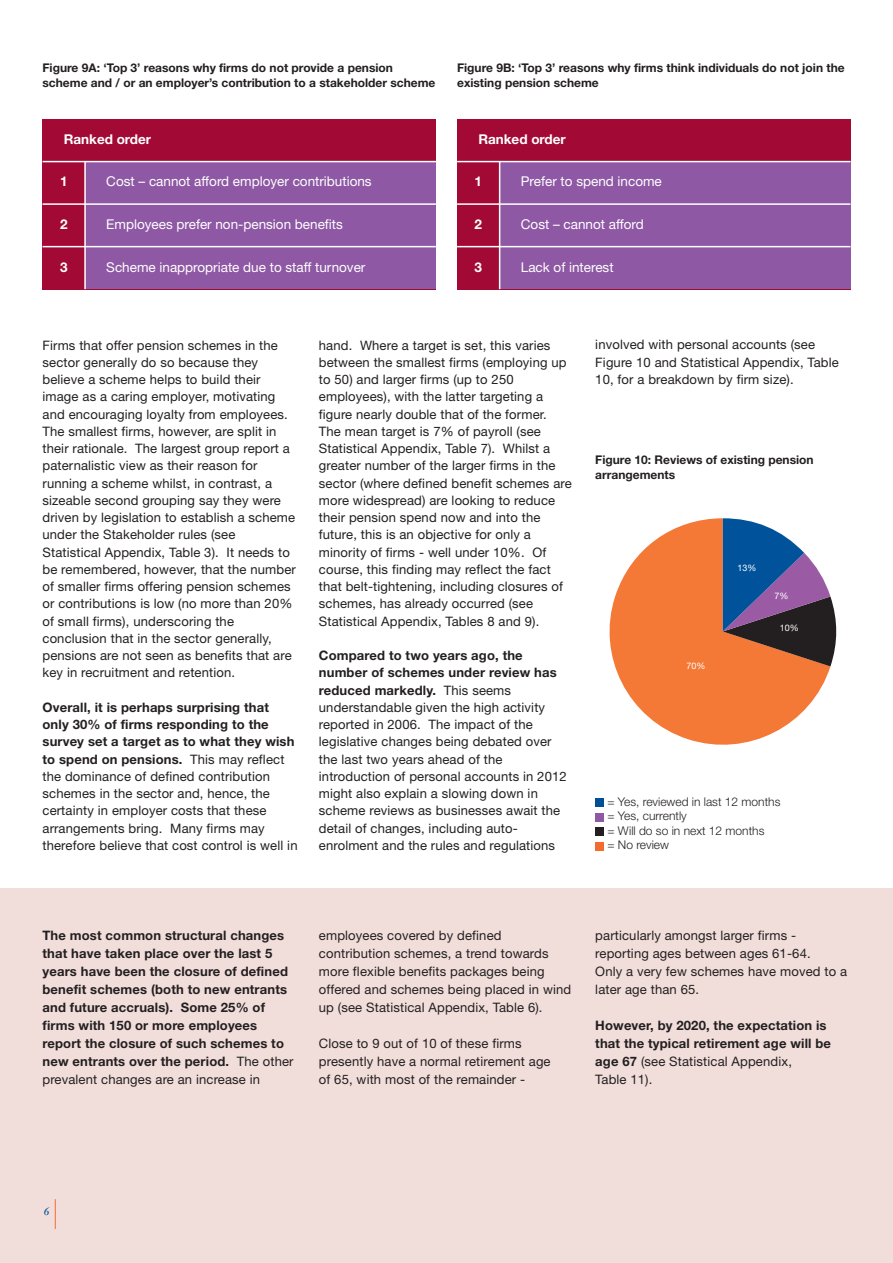
<style>
.page{position:relative;width:893px;height:1263px;background:#fff}
.page>*{position:absolute;margin:0;border:0;box-sizing:border-box;transform-origin:0 0}
.t1{font:13.5px "Helvetica Neue";color:#fff}
.t2{font:700 13.5px "Helvetica Neue";color:#fff}
.t3{font:13.05px/17.2px "Helvetica Neue";letter-spacing:.01em;color:#231f20}
.t4{font:700 13.05px/18px "Helvetica Neue";letter-spacing:.01em;color:#231f20}
.t5{font:700 12px/14.4px "Helvetica Neue";color:#231f20}
.t6{font:300 12px/14.4px "Helvetica Neue";color:#231f20}
.t7{font:italic 700 12px "Garamond Three";color:#004e94}
.t8{font:9px "Helvetica Neue";color:#fff}
.s1{font-weight:700}
.s2{font-weight:400}
</style>
<div class="page">
<div style="left:0;top:888px;width:893px;height:375px;background:#f1deda"></div>
<hr style="left:892px;top:0;width:1px;height:1263px;background:#ede7f3">
<div style="left:43px;top:119px;width:393px;height:170px;background:#a20a35"></div>
<div style="left:85px;top:162px;width:351px;height:127px;background:#8e58a4"></div>
<hr style="left:43px;top:161px;width:393px;height:1px;background:#fff">
<hr style="left:43px;top:203px;width:393px;height:2px;background:#fff">
<hr style="left:43px;top:246px;width:393px;height:1px;background:#fff">
<hr style="left:84px;top:162px;width:2px;height:127px;background:#fff">
<div style="left:457px;top:119px;width:393px;height:170px;background:#a20a35"></div>
<div style="left:500px;top:162px;width:350px;height:127px;background:#8e58a4"></div>
<hr style="left:457px;top:161px;width:393px;height:1px;background:#fff">
<hr style="left:457px;top:203px;width:393px;height:2px;background:#fff">
<hr style="left:457px;top:246px;width:393px;height:1px;background:#fff">
<hr style="left:499px;top:162px;width:1px;height:127px;background:#fff">
<svg style="left:610px;top:518px;width:220px;height:227px;fill:#f47836"></svg>
<svg style="left:723px;top:518px;width:113px;height:148px"></svg>
<hr style="left:55px;top:1199px;width:1px;height:30px;background:#f36b31">
<div style="left:595px;top:798px;width:9px;height:9px;background:#004e94"></div>
<div style="left:595px;top:813px;width:9px;height:8px;background:#8e58a4"></div>
<div style="left:595px;top:827px;width:9px;height:9px;background:#231f20"></div>
<div style="left:595px;top:842px;width:9px;height:8px;background:#f36b31"></div>
<p class="t5" style="left:43px;top:62px;width:394px">Figure 9A: ‘Top 3’ reasons why firms do not provide a pension scheme and / or an employer’s contribution to a stakeholder scheme</p>
<p class="t2" style="left:64px;top:134px;width:89px">Ranked order</p>
<p class="t2" style="left:60px;top:177px;width:9px">1</p>
<p class="t2" style="left:60px;top:219px;width:9px">2</p>
<p class="t2" style="left:60px;top:262px;width:9px">3</p>
<p class="t1" style="left:106px;top:177px;width:267px">Cost – cannot afford employer contributions</p>
<p class="t1" style="left:106px;top:219px;width:238px">Employees prefer non-pension benefits</p>
<p class="t1" style="left:106px;top:262px;width:261px">Scheme inappropriate due to staff turnover</p>
<p class="t5" style="left:457px;top:62px;width:389px">Figure 9B: ‘Top 3’ reasons why firms think individuals do not join the existing pension scheme</p>
<p class="t2" style="left:478px;top:134px;width:89px">Ranked order</p>
<p class="t2" style="left:475px;top:177px;width:9px">1</p>
<p class="t2" style="left:475px;top:219px;width:9px">2</p>
<p class="t2" style="left:475px;top:262px;width:9px">3</p>
<p class="t1" style="left:521px;top:177px;width:142px">Prefer to spend income</p>
<p class="t1" style="left:521px;top:219px;width:124px">Cost – cannot afford</p>
<p class="t1" style="left:521px;top:262px;width:94px">Lack of interest</p>
<p class="t3" style="left:43px;top:337px;width:255px">Firms that offer pension schemes in the sector generally do so because they believe a scheme helps to build their image as a caring employer, motivating and encouraging loyalty from employees.<br>The smallest firms, however, are split in their rationale. The largest group report a paternalistic view as their reason for running a scheme whilst, in contrast, a sizeable second grouping say they were driven by legislation to establish a scheme under the Stakeholder rules (see Statistical Appendix, Table 3). It needs to be remembered, however, that the number of smaller firms offering pension schemes or contributions is low (no more than 20% of small firms), underscoring the conclusion that in the sector generally, pensions are not seen as benefits that are key in recruitment and retention.</p>
<p class="t3" style="left:43px;top:700px;width:257px"><span class="s1">Overall, it is perhaps surprising that only 30% of firms responding to the survey set a target as to what they wish to spend on pensions.</span> This may reflect the dominance of defined contribution schemes in the sector and, hence, the certainty in employer costs that these arrangements bring. Many firms may therefore believe that cost control is well in</p>
<p class="t3" style="left:319px;top:337px;width:254px">hand. Where a target is set, this varies between the smallest firms (employing up to 50) and larger firms (up to 250 employees), with the latter targeting a figure nearly double that of the former.<br>The mean target is 7% of payroll (see Statistical Appendix, Table 7). Whilst a greater number of the larger firms in the sector (where defined benefit schemes are more widespread) are looking to reduce their pension spend now and into the future, this is an objective for only a minority of firms - well under 10%. Of course, this finding may reflect the fact that belt-tightening, including closures of schemes, has already occurred (see Statistical Appendix, Tables 8 and 9).</p>
<p class="t3" style="left:319px;top:648px;width:249px"><span class="s1">Compared to two years ago, the number of schemes under review has reduced markedly.</span> This seems understandable given the high activity reported in 2006. The impact of the legislative changes being debated over the last two years ahead of the introduction of personal accounts in 2012 might also explain a slowing down in scheme reviews as businesses await the detail of changes, including auto&shy;enrolment and the rules and regulations</p>
<p class="t3" style="left:595px;top:337px;width:245px">involved with personal accounts (see<br>Figure 10 and Statistical Appendix, Table<br>10, for a breakdown by firm size).</p>
<p class="t5" style="left:595px;top:454px;width:220px">Figure 10: Reviews of existing pension arrangements</p>
<p class="t8" style="left:686px;top:662px;width:20px">70%</p>
<p class="t8" style="left:737px;top:565px;width:20px">13%</p>
<p class="t8" style="left:774px;top:593px;width:15px">7%</p>
<p class="t8" style="left:780px;top:624px;width:20px">10%</p>
<p class="t6" style="left:607px;top:795px;width:174px">= Yes, reviewed in last 12 months = Yes, currently<br>= Will do so in next 12 months<br>= No review</p>
<p class="t4" style="left:43px;top:927px;width:253px">The most common structural changes that have taken place over the last 5 years have been the closure of defined benefit schemes (both to new entrants and future accruals). Some 25% of firms with 150 or more employees report the closure of such schemes to new entrants over the period. <span class="s2">The other prevalent changes are an increase in</span></p>
<p class="t3" style="left:319px;top:927px;width:254px;line-height:18px">employees covered by defined contribution schemes, a trend towards more flexible benefits packages being offered and schemes being placed in wind up (see Statistical Appendix, Table 6).</p>
<p class="t3" style="left:319px;top:1035px;width:233px;line-height:18px">Close to 9 out of 10 of these firms presently have a normal retirement age of 65, with most of the remainder -</p>
<p class="t3" style="left:595px;top:927px;width:253px;line-height:18px">particularly amongst larger firms - reporting ages between ages 61-64.<br>Only a very few schemes have moved to a later age than 65.</p>
<p class="t4" style="left:595px;top:1017px;width:237px">However, by 2020, the expectation is that the typical retirement age will be age 67 <span class="s2">(see Statistical Appendix,<br>Table 11).</span></p>
<p class="t7" style="left:44px;top:1207px;width:7px">6</p>
</div>
